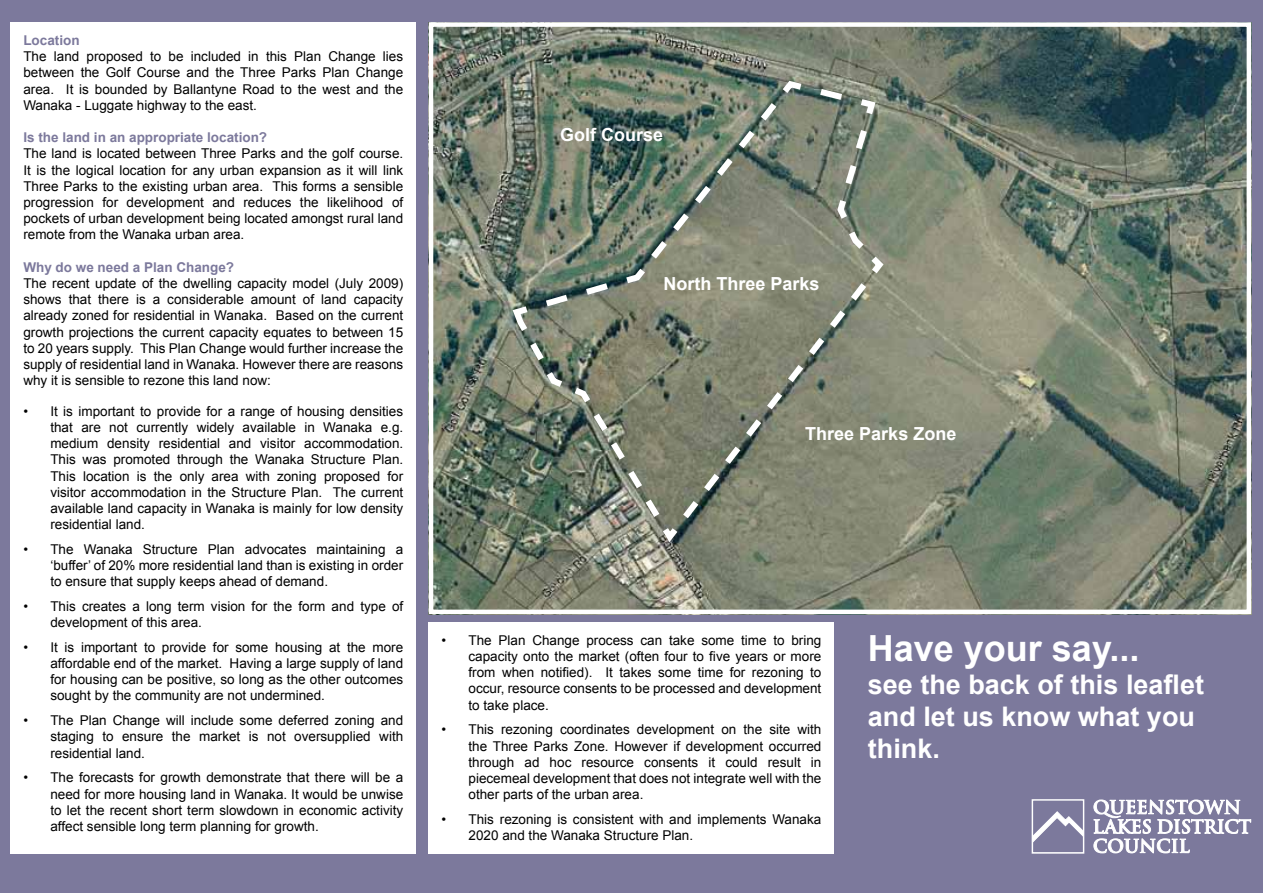
<style>
.page{position:relative;width:1263px;height:893px;background:#7c799c}
.page>*{position:absolute;margin:0;border:0;box-sizing:border-box;transform-origin:0 0}
.t1{font:700 36px "Arial";color:#fff}
.t2{font:700 27px/32.4px "Arial";color:#fff}
.t3{font:700 18px "Arial";color:#fff}
.t4{font:13.5px/16.2px "Arial";color:#000;text-align:justify}
.t5{font:700 13.5px "Arial";color:#7c799c}
</style>
<div class="page">
<div style="left:11px;top:22px;width:405px;height:832px;background:#fff"></div>
<img style="left:434px;top:27px;width:812px;height:582px">
<div style="left:429px;top:22px;width:822px;height:592px;border:4px solid #fff"></div>
<svg style="left:509px;top:77px;width:378px;height:470px;background:#7a8271"></svg>
<div style="left:429px;top:622px;width:405px;height:232px;background:#fff"></div>
<svg style="left:1034px;top:811px;width:48px;height:31px"></svg>
<div style="left:1032px;top:799px;width:52px;height:55px;border:1px solid #fff"></div>
<svg style="left:1093px;top:799px;width:158px;height:55px"></svg>
<p class="t5" style="left:23px;top:31px;width:58px">Location</p>
<p class="t4" style="left:23px;top:48px;width:381px">The land proposed to be included in this Plan Change lies between the Golf Course and the Three Parks Plan Change area. It is bounded by Ballantyne Road to the west and the Wanaka - Luggate highway to the east.</p>
<p class="t5" style="left:23px;top:128px;width:245px">Is the land in an appropriate location?</p>
<p class="t4" style="left:23px;top:146px;width:381px">The land is located between Three Parks and the golf course.<br>It is the logical location for any urban expansion as it will link Three Parks to the existing urban area. This forms a sensible progression for development and reduces the likelihood of pockets of urban development being located amongst rural land remote from the Wanaka urban area.</p>
<p class="t5" style="left:23px;top:258px;width:212px">Why do we need a Plan Change?</p>
<p class="t4" style="left:23px;top:275px;width:381px">The recent update of the dwelling capacity model (July 2009) shows that there is a considerable amount of land capacity already zoned for residential in Wanaka. Based on the current growth projections the current capacity equates to between 15 to 20 years supply. This Plan Change would further increase the supply of residential land in Wanaka. However there are reasons why it is sensible to rezone this land now:</p>
<p class="t4" style="left:50px;top:403px;width:354px;text-indent:-27px">• It is important to provide for a range of housing densities that are not currently widely available in Wanaka e.g. medium density residential and visitor accommodation.<br>This was promoted through the Wanaka Structure Plan.<br>This location is the only area with zoning proposed for visitor accommodation in the Structure Plan. The current available land capacity in Wanaka is mainly for low density residential land.</p>
<p class="t4" style="left:50px;top:541px;width:354px;text-indent:-27px">• The Wanaka Structure Plan advocates maintaining a ‘buffer’ of 20% more residential land than is existing in order to ensure that supply keeps ahead of demand.</p>
<p class="t4" style="left:50px;top:598px;width:354px;text-indent:-27px">• This creates a long term vision for the form and type of development of this area.</p>
<p class="t4" style="left:50px;top:639px;width:354px;text-indent:-27px">• It is important to provide for some housing at the more affordable end of the market. Having a large supply of land for housing can be positive, so long as the other outcomes sought by the community are not undermined.</p>
<p class="t4" style="left:50px;top:712px;width:354px;text-indent:-27px">• The Plan Change will include some deferred zoning and staging to ensure the market is not oversupplied with residential land.</p>
<p class="t4" style="left:50px;top:770px;width:354px;text-indent:-27px">• The forecasts for growth demonstrate that there will be a need for more housing land in Wanaka. It would be unwise to let the recent short term slowdown in economic activity affect sensible long term planning for growth.</p>
<h3 class="t3" style="left:560px;top:123px;width:105px">Golf Course</h3>
<h3 class="t3" style="left:663px;top:271px;width:158px">North Three Parks</h3>
<h3 class="t3" style="left:805px;top:421px;width:153px">Three Parks Zone</h3>
<p class="t4" style="left:468px;top:632px;width:354px;text-indent:-27px">• The Plan Change process can take some time to bring capacity onto the market (often four to five years or more from when notified). It takes some time for rezoning to occur, resource consents to be processed and development to take place.</p>
<p class="t4" style="left:468px;top:722px;width:354px;text-indent:-27px">• This rezoning coordinates development on the site with the Three Parks Zone. However if development occurred through ad hoc resource consents it could result in piecemeal development that does not integrate well with the other parts of the urban area.</p>
<p class="t4" style="left:468px;top:811px;width:354px;text-indent:-27px">• This rezoning is consistent with and implements Wanaka<br>2020 and the Wanaka Structure Plan.</p>
<h1 class="t1" style="left:868px;top:625px;width:273px">Have your say...</h1>
<h2 class="t2" style="left:868px;top:669px;width:338px">see the back of this leaflet and let us know what you think.</h2>
</div>
